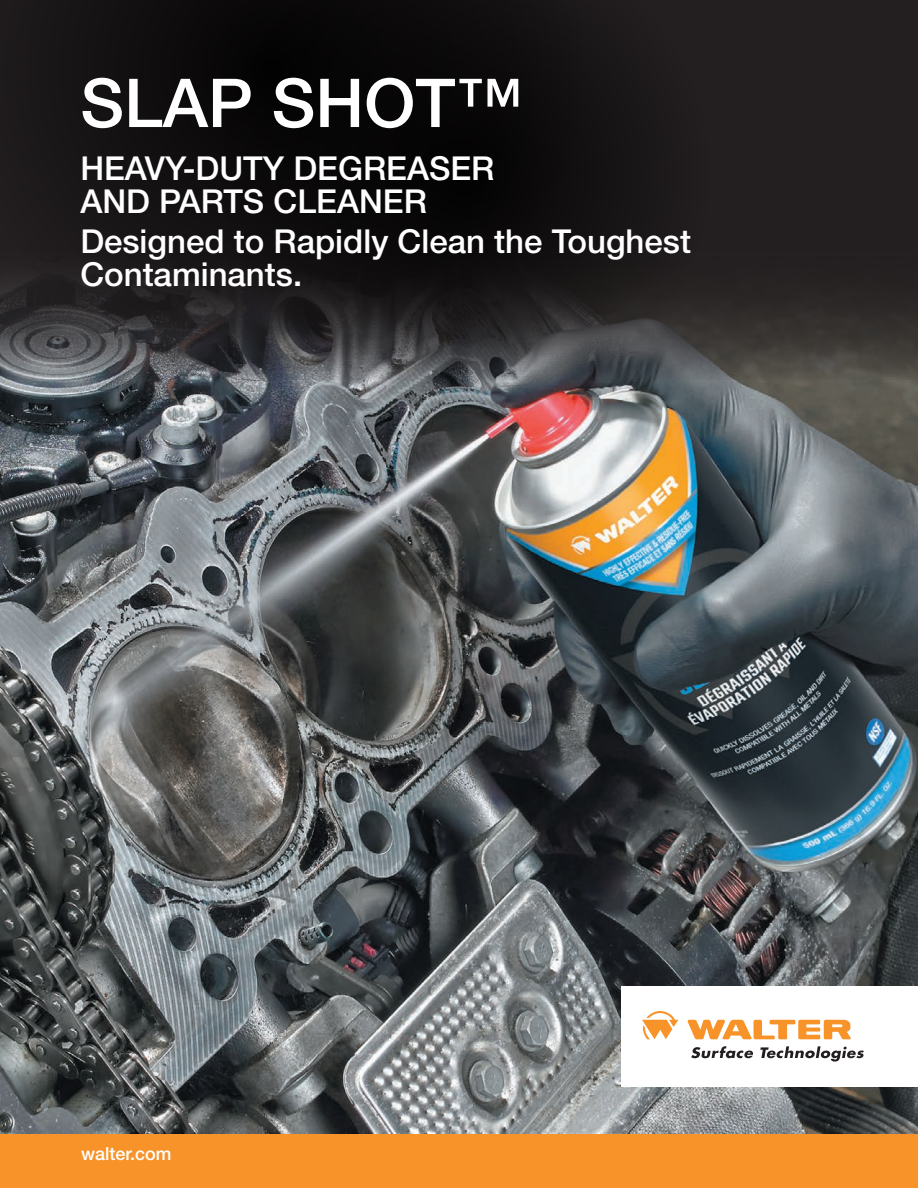
<style>
.page{position:relative;width:918px;height:1188px;background:#fff}
.page>*{position:absolute;margin:0;border:0;box-sizing:border-box;transform-origin:0 0}
.t1{font:500 67.5px "Helvetica Neue LT Std";color:#fff}
.t2{font:500 33px/33px "Helvetica Neue LT Std";color:#fff}
.t3{font:500 18px "Helvetica Neue LT Std";color:#fff}
</style>
<div class="page">
<img style="left:0;top:380px;width:918px;height:754px">
<svg style="left:709px;top:0;width:209px;height:380px;background:#292525"></svg>
<svg style="left:0;top:0;width:222px;height:380px;background:#211f21"></svg>
<svg style="left:222px;top:0;width:487px;height:418px;background:#211f21"></svg>
<div style="left:621px;top:986px;width:297px;height:101px;background:#fff"></div>
<svg style="left:642px;top:1011px;width:36px;height:28px"></svg>
<svg style="left:687px;top:1020px;width:164px;height:19px"></svg>
<svg style="left:691px;top:1046px;width:62px;height:12px"></svg>
<svg style="left:760px;top:1046px;width:104px;height:16px"></svg>
<div style="left:0;top:1134px;width:918px;height:54px;background:#f79328"></div>
<h1 class="t1" style="left:80px;top:63px;width:443px">SLAP SHOT™</h1>
<p class="t2" style="left:80px;top:152px;width:416px">HEAVY-DUTY DEGREASER<br>AND PARTS CLEANER</p>
<p class="t2" style="left:80px;top:224px;width:612px">Designed to Rapidly Clean the Toughest<br>Contaminants.</p>
<p class="t3" style="left:81px;top:1143px;width:92px">walter.com</p>
</div>
